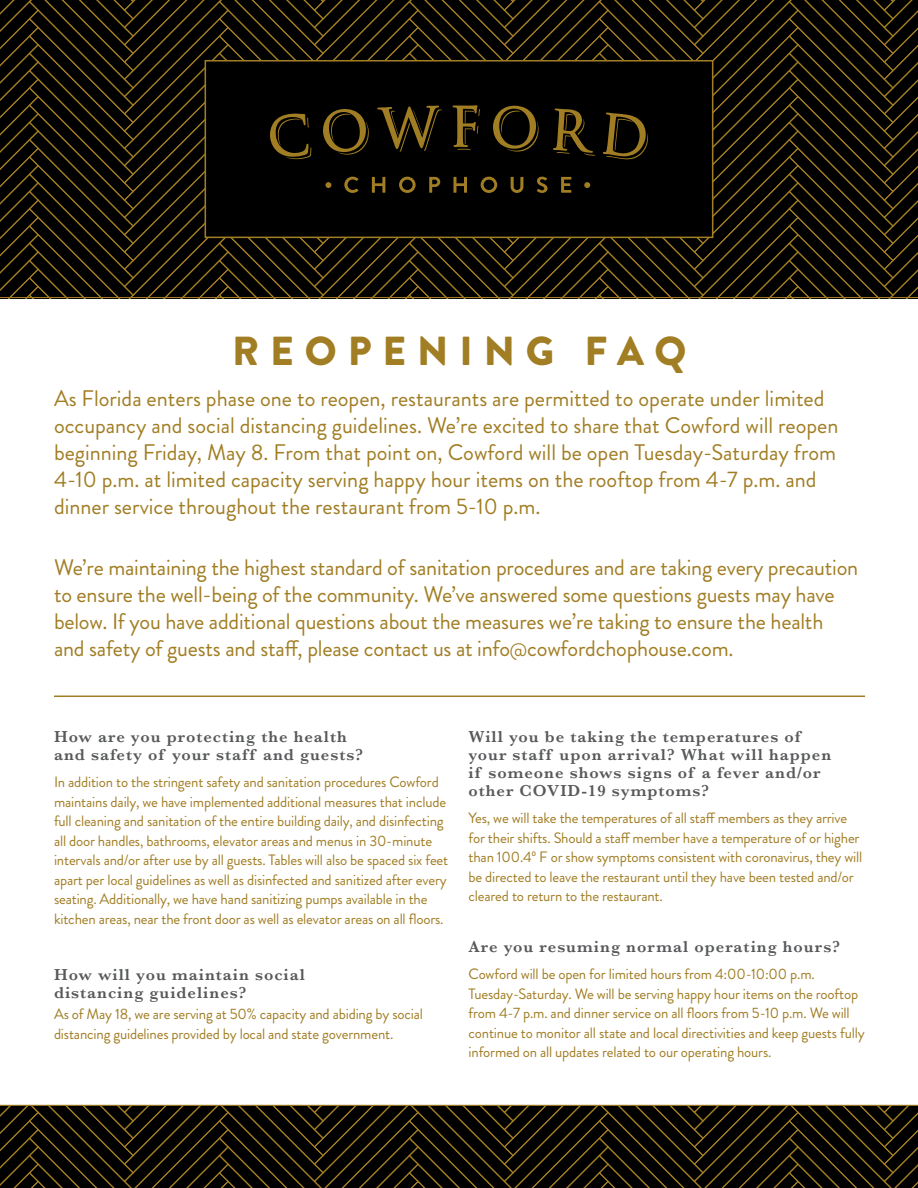
<style>
.page{position:relative;width:918px;height:1188px;background:#fff}
.page>*{position:absolute;margin:0;border:0;box-sizing:border-box;transform-origin:0 0}
.t1{font:900 40.5px "Brandon Grotesque";letter-spacing:.27em;color:#a17d23}
.t2{font:22.5px/27px "Brandon Grotesque";letter-spacing:-.005em;color:#a17d23}
.t3{font:600 16.5px/18px "Baskerville";letter-spacing:.06em;color:#58595b}
.t4{font:15px/19.5px "Brandon Grotesque";letter-spacing:-.01em;color:#a17d23}
.s1{font-size:18px}
</style>
<div class="page">
<svg style="left:0;top:1106px;width:918px;height:82px;background:#141004"></svg>
<hr style="left:0;top:1105px;width:918px;height:1px;background:#a17d23">
<hr style="left:54px;top:696px;width:811px;height:1px;background:#a17d23">
<svg style="left:0;top:0;width:918px;height:298px;background:#141004"></svg>
<h1 class="t1" style="left:232px;top:323px;width:456px">REOPENING FAQ</h1>
<p class="t2" style="left:54px;top:385px;width:786px">As Florida enters phase one to reopen, restaurants are permitted to operate under limited occupancy and social distancing guidelines. We’re excited to share that Cowford will reopen beginning Friday, May 8. From that point on, Cowford will be open Tuesday-Saturday from 4-10 p.m. at limited capacity serving happy hour items on the rooftop from 4-7 p.m. and dinner service throughout the restaurant from 5-10 p.m.</p>
<p class="t2" style="left:54px;top:554px;width:806px">We’re maintaining the highest standard of sanitation procedures and are taking every precaution to ensure the well-being of the community. We’ve answered some questions guests may have below. If you have additional questions about the measures we’re taking to ensure the health and safety of guests and staff, please contact us at info<span class="s1">@</span>cowfordchophouse.com.</p>
<p class="t3" style="left:54px;top:727px;width:310px">How are you protecting the health and safety of your staff and guests?</p>
<p class="t4" style="left:54px;top:773px;width:396px">In addition to the stringent safety and sanitation procedures Cowford maintains daily, we have implemented additional measures that include full cleaning and sanitation of the entire building daily, and disinfecting all door handles, bathrooms, elevator areas and menus in 30-minute intervals and/or after use by all guests. Tables will also be spaced six feet apart per local guidelines as well as disinfected and sanitized after every seating. Additionally, we have hand sanitizing pumps available in the kitchen areas, near the front door as well as elevator areas on all floors.</p>
<p class="t3" style="left:54px;top:966px;width:253px">How will you maintain social distancing guidelines?</p>
<p class="t4" style="left:54px;top:1004px;width:371px">As of May 18, we are serving at 50% capacity and abiding by social distancing guidelines provided by local and state government.</p>
<p class="t3" style="left:469px;top:727px;width:364px">Will you be taking the temperatures of your staff upon arrival? What will happen if someone shows signs of a fever and/or other COVID-19 symptoms?</p>
<p class="t4" style="left:469px;top:809px;width:395px">Yes, we will take the temperatures of all staff members as they arrive for their shifts. Should a staff member have a temperature of or higher than 100.4º F or show symptoms consistent with coronavirus, they will be directed to leave the restaurant until they have been tested and/or cleared to return to the restaurant.</p>
<p class="t3" style="left:469px;top:937px;width:373px">Are you resuming normal operating hours?</p>
<p class="t4" style="left:469px;top:965px;width:398px">Cowford will be open for limited hours from 4:00-10:00 p.m.<br>Tuesday-Saturday. We will be serving happy hour items on the rooftop from 4-7 p.m. and dinner service on all floors from 5-10 p.m. We will continue to monitor all state and local directivities and keep guests fully informed on all updates related to our operating hours.</p>
</div>
